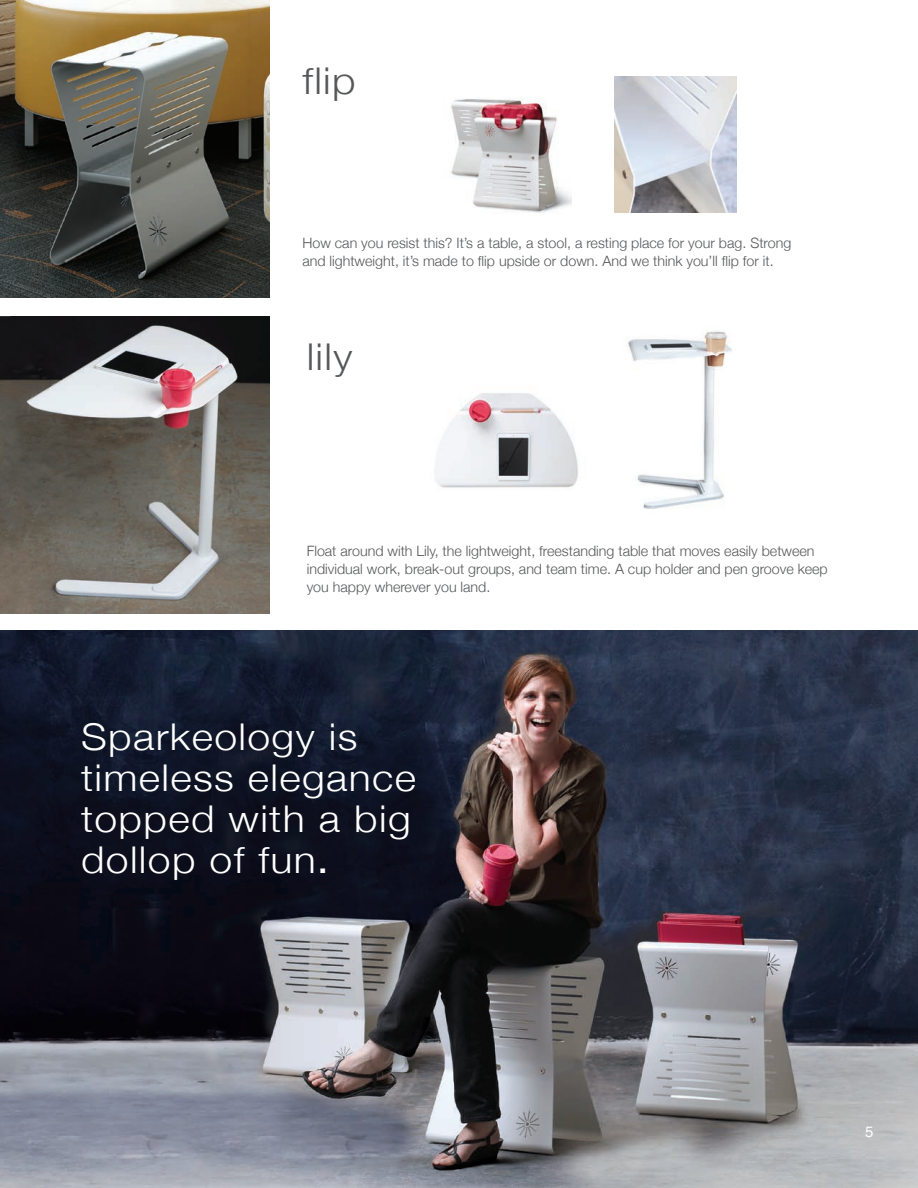
<style>
.page{position:relative;width:918px;height:1188px;background:#fff}
.page>*{position:absolute;margin:0;border:0;box-sizing:border-box;transform-origin:0 0}
.t1{font:300 36.9px/41px "Helvetica Neue";letter-spacing:.035em;color:#fff;scale:1.11 1}
.t2{font:300 36.9px "Helvetica Neue";letter-spacing:.035em;color:#555759;scale:1.11 1}
.t3{font:15px "Helvetica";color:#fff}
.Body_Copy{font:300 14.25px/18px "Helvetica Neue";color:#555759}
.s1{font-weight:400;font-size:40.95px}
</style>
<div class="page">
<img style="left:0;top:631px;width:918px;height:557px">
<img style="left:0;top:316px;width:270px;height:297px">
<img style="left:0;top:0;width:270px;height:298px">
<img style="left:451px;top:98px;width:120px;height:115px">
<img style="left:615px;top:77px;width:121px;height:136px">
<img style="left:628px;top:331px;width:104px;height:178px">
<img style="left:435px;top:393px;width:143px;height:95px">
<p class="t2" style="left:302px;top:51px;width:50px">flip</p>
<p class="Body_Copy" style="left:302px;top:233px;width:490px">How can you resist this? It’s a table, a stool, a resting place for your bag. Strong and lightweight, it’s made to flip upside or down. And we think you’ll flip for it.</p>
<p class="t2" style="left:307px;top:327px;width:43px">lily</p>
<p class="Body_Copy" style="left:307px;top:540px;width:523px">Float around with Lily, the lightweight, freestanding table that moves easily between individual work, break-out groups, and team time. A cup holder and pen groove keep you happy wherever you land.</p>
<p class="t1" style="left:81px;top:714px;width:303px">Sparkeology is timeless elegance topped with a big dollop of fun<span class="s1">.</span></p>
<p class="t3" style="left:865px;top:1120px;width:10px">5</p>
</div>
